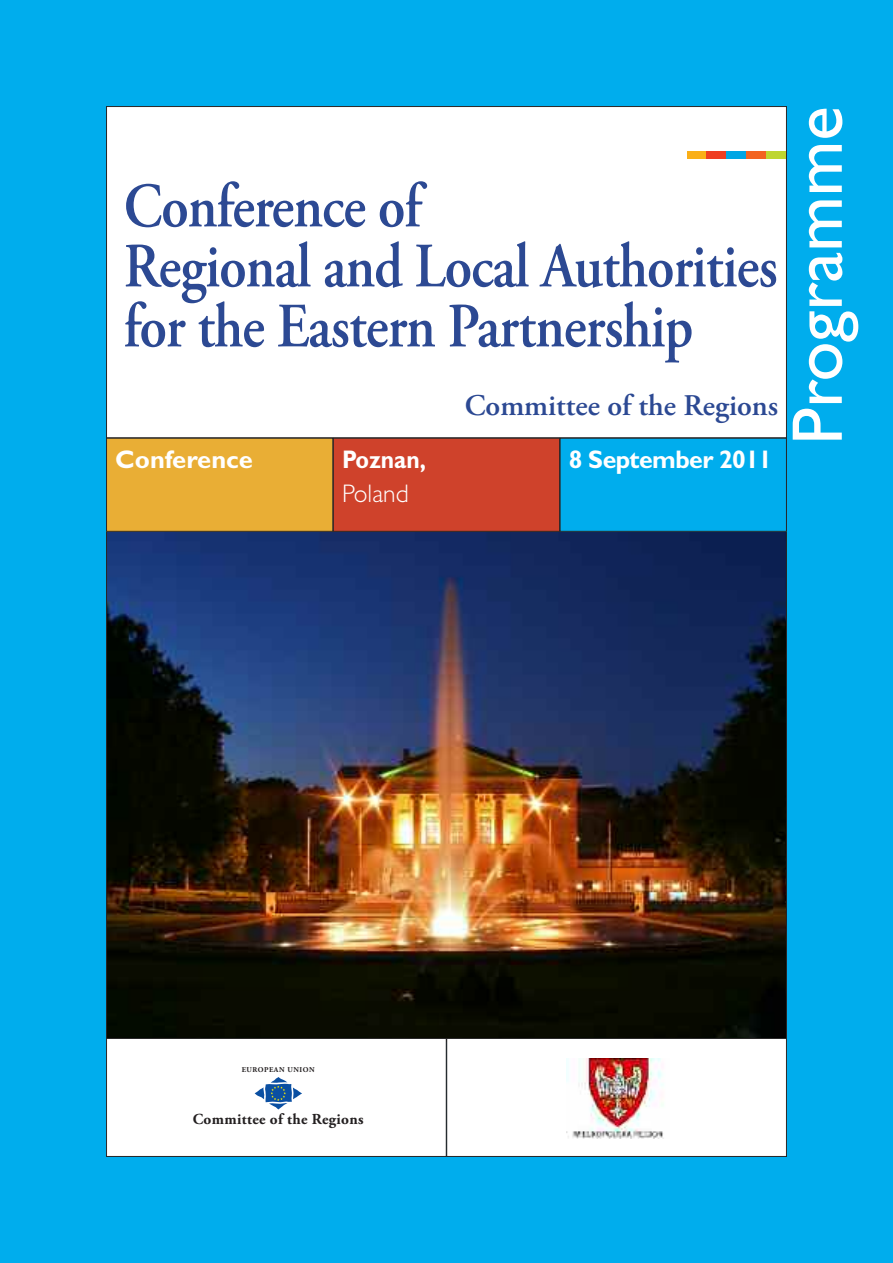
<style>
.page{position:relative;width:893px;height:1263px;background:#00aded}
.page>*{position:absolute;margin:0;border:0;box-sizing:border-box;transform-origin:0 0}
.t1{font:72px "Gill Sans CE";color:#fff}
.t2{font:600 63px/60px "Adobe Garamond Pro";letter-spacing:-.015em;color:#2c4993;scale:.88 1}
.t3{font:600 30px "Adobe Garamond Pro";color:#2c4993}
.t4{font:700 25.5px "Gill Sans CE";letter-spacing:-.02em;color:#fff}
.t5{font:700 25.5px "Gill Sans CE";color:#fff}
.t6{font:700 25.5px "Gill Sans CE";letter-spacing:-.02em;color:#fff;scale:.9 1}
.t7{font:300 25.5px "Gill Sans CE";color:#fff}
.t8{font:700 15.3px "Adobe Garamond Pro";letter-spacing:.02em;color:#231f20}
.t9{font:700 7.35px "Adobe Garamond Pro";letter-spacing:.075em;color:#231f20}
</style>
<div class="page">
<img style="left:108px;top:532px;width:677px;height:506px">
<div style="left:107px;top:107px;width:679px;height:331px;background:#fff"></div>
<div style="left:107px;top:438px;width:226px;height:93px;background:#e9ae35"></div>
<div style="left:106px;top:438px;width:227px;height:93px;border:1px solid #272627"></div>
<div style="left:333px;top:438px;width:227px;height:93px;background:#cf422b"></div>
<div style="left:333px;top:438px;width:227px;height:93px;border:1px solid #272627"></div>
<div style="left:560px;top:438px;width:227px;height:93px;border:1px solid #272627"></div>
<div style="left:687px;top:151px;width:19px;height:7px;background:#faaf18"></div>
<div style="left:707px;top:151px;width:19px;height:7px;background:#ef3e22"></div>
<div style="left:726px;top:151px;width:20px;height:7px;background:#00a6e4"></div>
<div style="left:746px;top:151px;width:20px;height:7px;background:#f36421"></div>
<div style="left:766px;top:151px;width:20px;height:7px;background:#bed630"></div>
<div style="left:107px;top:1038px;width:339px;height:118px;background:#fff"></div>
<svg style="left:255px;top:1077px;width:47px;height:32px"></svg>
<div style="left:106px;top:1038px;width:340px;height:119px;border:1px solid #272627"></div>
<div style="left:447px;top:1038px;width:339px;height:118px;background:#fff"></div>
<img style="left:567px;top:1058px;width:97px;height:80px">
<div style="left:446px;top:1038px;width:341px;height:119px;border:1px solid #272627"></div>
<p class="t2" style="left:124px;top:182px;width:745px">Conference of<br>Regional and Local Authorities for the Eastern Partnership</p>
<p class="t5" style="left:115px;top:450px;width:139px">Conference</p>
<p class="t6" style="left:342px;top:450px;width:95px">Poznan,</p>
<p class="t7" style="left:342px;top:484px;width:68px">Poland</p>
<p class="t3" style="left:465px;top:394px;width:315px">Committee of the Regions</p>
<p class="t4" style="left:569px;top:450px;width:205px">8 September 2011</p>
<p class="t1" style="left:790px;top:445px;width:340px;rotate:-90deg">Programme</p>
<p class="t9" style="left:242px;top:1066px;width:75px">EUROPEAN UNION</p>
<p class="t8" style="left:193px;top:1112px;width:172px">Committee of the Regions</p>
</div>
